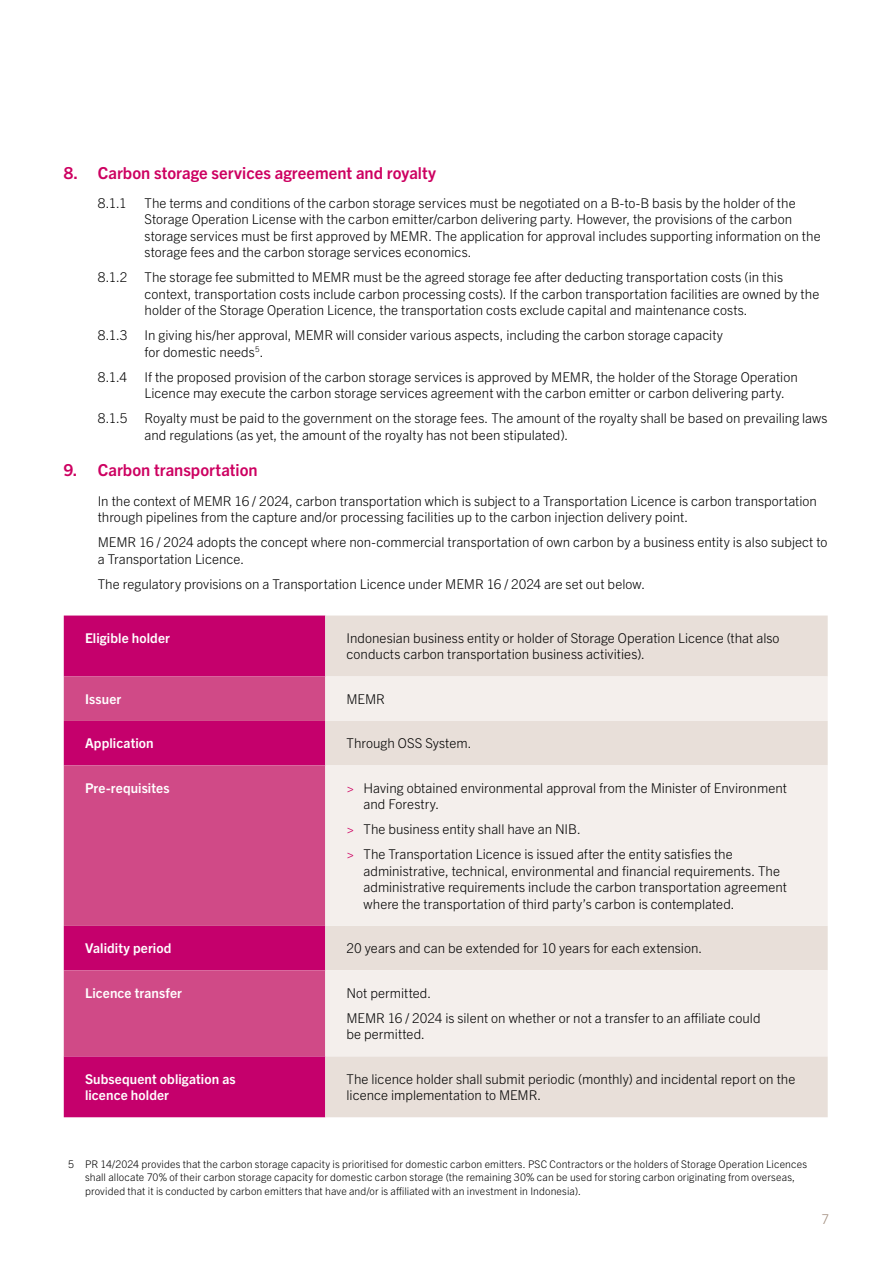
<style>
.page{position:relative;width:893px;height:1263px;background:#fff}
.page>*{position:absolute;margin:0;border:0;box-sizing:border-box;transform-origin:0 0}
.t1{font:700 16.5px "Trade Gothic Next LT Pro";color:#cd0061}
.t2{font:300 13.5px/16.5px "Trade Gothic Next LT Pro";letter-spacing:.005em;color:#000}
.t3{font:700 13.5px/16.5px "Trade Gothic Next LT Pro";letter-spacing:.01em;color:#fff}
.t4{font:300 13.5px "Trade Gothic Next LT Pro";color:#a18d7e}
.t5{font:300 10.5px/13.5px "Trade Gothic Next LT Pro";letter-spacing:.015em;color:#000}
.s1{color:#cd0061}
</style>
<div class="page">
<div style="left:64px;top:615px;width:261px;height:502px;background:#c5006c"></div>
<div style="left:325px;top:615px;width:503px;height:502px;background:#e8dfd9"></div>
<svg style="left:64px;top:676px;width:261px;height:380px;background:#cd3980"></svg>
<svg style="left:325px;top:676px;width:503px;height:380px;background:#f1ebe7"></svg>
<p class="t1" style="left:64px;top:161px;width:374px">8. Carbon storage services agreement and royalty</p>
<p class="t2" style="left:98px;top:194px;width:30px">8.1.1</p>
<p class="t2" style="left:145px;top:194px;width:678px">The terms and conditions of the carbon storage services must be negotiated on a B-to-B basis by the holder of the Storage Operation License with the carbon emitter/carbon delivering party. However, the provisions of the carbon storage services must be first approved by MEMR. The application for approval includes supporting information on the storage fees and the carbon storage services economics.</p>
<p class="t2" style="left:98px;top:268px;width:31px">8.1.2</p>
<p class="t2" style="left:145px;top:268px;width:676px">The storage fee submitted to MEMR must be the agreed storage fee after deducting transportation costs (in this context, transportation costs include carbon processing costs). If the carbon transportation facilities are owned by the holder of the Storage Operation Licence, the transportation costs exclude capital and maintenance costs.</p>
<p class="t2" style="left:98px;top:326px;width:31px">8.1.3</p>
<p class="t2" style="left:145px;top:326px;width:580px">In giving his/her approval, MEMR will consider various aspects, including the carbon storage capacity for domestic needs<sup>5</sup>.</p>
<p class="t2" style="left:98px;top:368px;width:31px">8.1.4</p>
<p class="t2" style="left:145px;top:368px;width:655px">If the proposed provision of the carbon storage services is approved by MEMR, the holder of the Storage Operation<br>Licence may execute the carbon storage services agreement with the carbon emitter or carbon delivering party.</p>
<p class="t2" style="left:98px;top:409px;width:31px">8.1.5</p>
<p class="t2" style="left:145px;top:409px;width:685px">Royalty must be paid to the government on the storage fees. The amount of the royalty shall be based on prevailing laws and regulations (as yet, the amount of the royalty has not been stipulated).</p>
<p class="t1" style="left:64px;top:459px;width:195px">9. Carbon transportation</p>
<p class="t2" style="left:98px;top:492px;width:721px">In the context of MEMR 16 / 2024, carbon transportation which is subject to a Transportation Licence is carbon transportation through pipelines from the capture and/or processing facilities up to the carbon injection delivery point.</p>
<p class="t2" style="left:98px;top:533px;width:731px">MEMR 16 / 2024 adopts the concept where non-commercial transportation of own carbon by a business entity is also subject to a Transportation Licence.</p>
<p class="t2" style="left:98px;top:575px;width:549px">The regulatory provisions on a Transportation Licence under MEMR 16 / 2024 are set out below.</p>
<p class="t3" style="left:85px;top:629px;width:86px">Eligible holder</p>
<p class="t2" style="left:346px;top:629px;width:435px">Indonesian business entity or holder of Storage Operation Licence (that also conducts carbon transportation business activities).</p>
<p class="t3" style="left:85px;top:690px;width:38px">Issuer</p>
<p class="t2" style="left:346px;top:690px;width:40px">MEMR</p>
<p class="t3" style="left:85px;top:734px;width:70px">Application</p>
<p class="t2" style="left:346px;top:734px;width:126px">Through OSS System.</p>
<p class="t3" style="left:85px;top:779px;width:86px">Pre-requisites</p>
<p class="t2" style="left:364px;top:779px;width:425px;text-indent:-17px"><span class="s1">&gt;</span> Having obtained environmental approval from the Minister of Environment and Forestry.</p>
<p class="t2" style="left:346px;top:816px;width:388px;line-height:25px"><span class="s1">&gt;</span> The business entity shall have an NIB.<br><span class="s1">&gt;</span> The Transportation Licence is issued after the entity satisfies the</p>
<p class="t2" style="left:364px;top:862px;width:425px">administrative, technical, environmental and financial requirements. The administrative requirements include the carbon transportation agreement where the transportation of third party’s carbon is contemplated.</p>
<p class="t3" style="left:85px;top:939px;width:88px">Validity period</p>
<p class="t2" style="left:346px;top:939px;width:357px">20 years and can be extended for 10 years for each extension.</p>
<p class="t3" style="left:85px;top:984px;width:99px">Licence transfer</p>
<p class="t2" style="left:346px;top:979px;width:416px;line-height:25px">Not permitted.<br>MEMR 16 / 2024 is silent on whether or not a transfer to an affiliate could</p>
<p class="t2" style="left:346px;top:1025px;width:80px">be permitted.</p>
<p class="t3" style="left:85px;top:1070px;width:152px">Subsequent obligation as licence holder</p>
<p class="t2" style="left:346px;top:1070px;width:450px">The licence holder shall submit periodic (monthly) and incidental report on the licence implementation to MEMR.</p>
<p class="t5" style="left:85px;top:1157px;width:724px;text-indent:-17px">5 PR 14/2024 provides that the carbon storage capacity is prioritised for domestic carbon emitters. PSC Contractors or the holders of Storage Operation Licences shall allocate 70% of their carbon storage capacity for domestic carbon storage (the remaining 30% can be used for storing carbon originating from overseas, provided that it is conducted by carbon emitters that have and/or is affiliated with an investment in Indonesia).</p>
<p class="t4" style="left:821px;top:1210px;width:9px">7</p>
</div>
